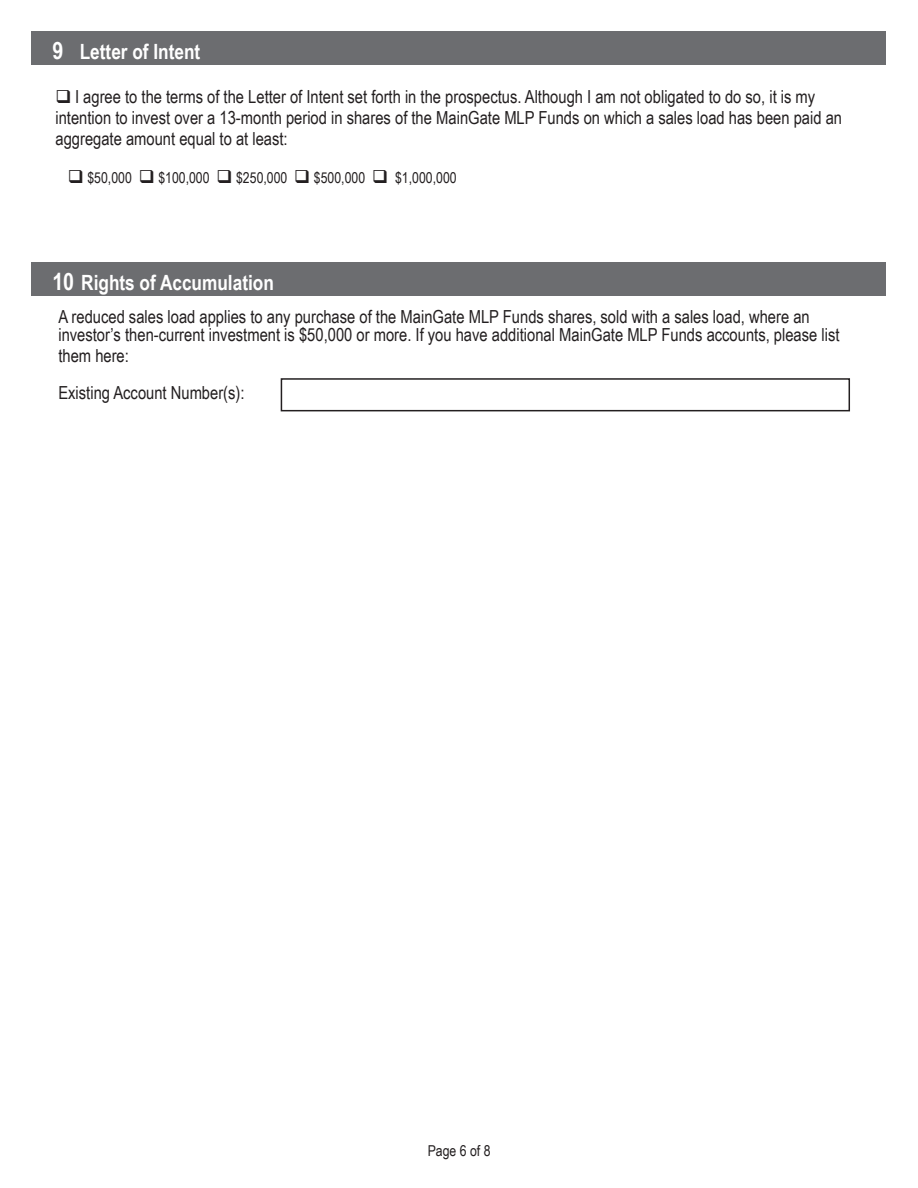
<style>
.page{position:relative;width:918px;height:1188px;background:#fff}
.page>*{position:absolute;margin:0;border:0;box-sizing:border-box;transform-origin:0 0}
.t1{font:700 24px "Arial Narrow";color:#fff}
.t2{font:700 21px "Arial Narrow";color:#fff}
.t3{font:18px/21px "Arial Narrow";color:#231f20}
.t4{font:15px "Arial Narrow";color:#231f20}
</style>
<div class="page">
<div style="left:281px;top:378px;width:569px;height:33px;border:2px solid #231f20"></div>
<div style="left:32px;top:32px;width:854px;height:33px;background:#6c6d70"></div>
<div style="left:32px;top:262px;width:854px;height:34px;background:#6c6d70"></div>
<p class="t1" style="left:52px;top:33px;width:12px">9</p>
<p class="t2" style="left:80px;top:35px;width:122px">Letter of Intent</p>
<p class="t3" style="left:55px;top:86px;width:788px">❑ I agree to the terms of the Letter of Intent set forth in the prospectus. Although I am not obligated to do so, it is my intention to invest over a 13-month period in shares of the MainGate MLP Funds on which a sales load has been paid an</p>
<p class="t3" style="left:55px;top:128px;width:234px">aggregate amount equal to at least:</p>
<p class="t4" style="left:68px;top:166px;width:390px">❑ $50,000 ❑ $100,000 ❑ $250,000 ❑ $500,000 ❑ $1,000,000</p>
<p class="t1" style="left:52px;top:264px;width:23px">10</p>
<p class="t2" style="left:81px;top:266px;width:194px">Rights of Accumulation</p>
<p class="t3" style="left:58px;top:305px;width:753px">A reduced sales load applies to any purchase of the MainGate MLP Funds shares, sold with a sales load, where an</p>
<p class="t3" style="left:58px;top:323px;width:783px">investor’s then-current investment is $50,000 or more. If you have additional MainGate MLP Funds accounts, please list them here:</p>
<p class="t3" style="left:58px;top:382px;width:188px">Existing Account Number(s):</p>
<p class="t4" style="left:428px;top:1139px;width:64px">Page 6 of 8</p>
</div>
